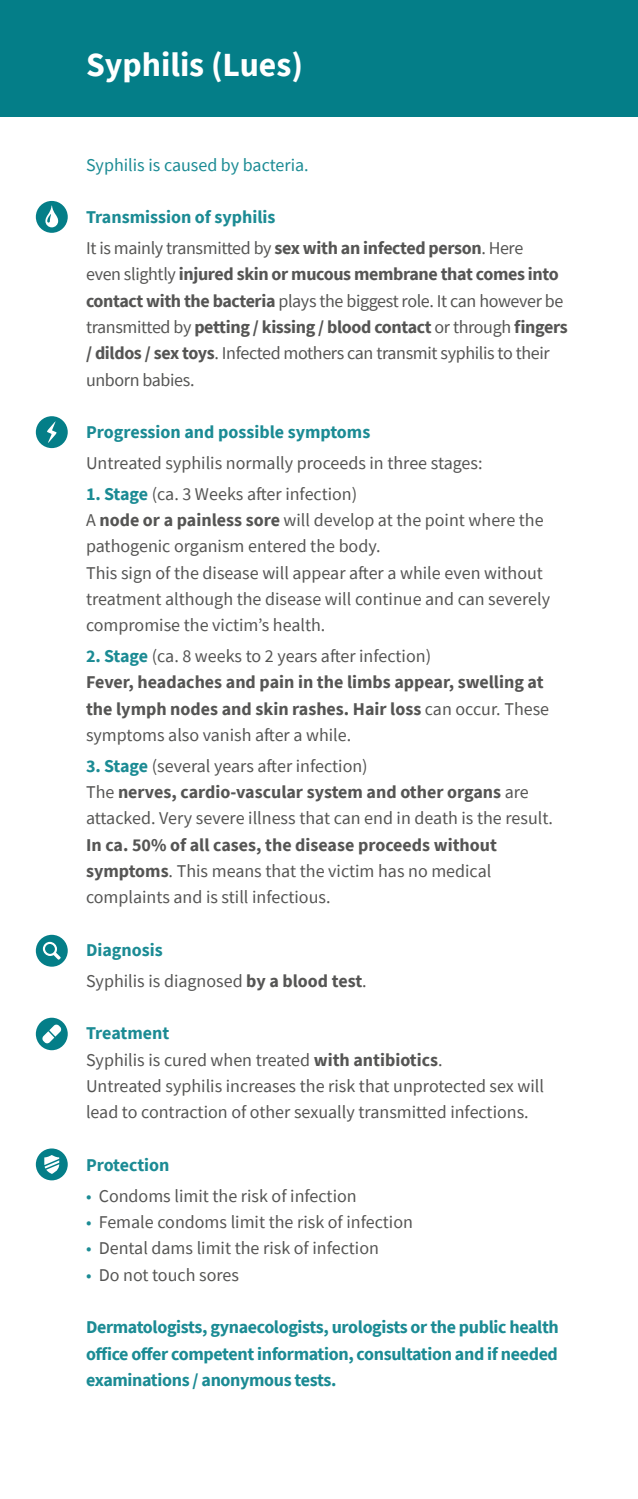
<style>
.page{position:relative;width:638px;height:1499px;background:#fff}
.page>*{position:absolute;margin:0;border:0;box-sizing:border-box;transform-origin:0 0}
.t1{font:700 33.75px "Source Sans Pro";color:#fff}
.t2{font:18px/26.3px "Source Sans Pro";color:#555554}
.t3{font:18px/26.3px "Source Sans Pro";letter-spacing:-.02em;color:#555554}
.t4{font:700 18px/26.3px "Source Sans Pro";color:#555554}
.t5{font:700 18px/26.3px "Source Sans Pro";letter-spacing:-.02em;color:#1b8b94;text-align:justify}
.t6{font:700 18px "Source Sans Pro";color:#1b8b94}
.t7{font:18px "Source Sans Pro";color:#1b8b94}
.s1{font-weight:700;color:#1b8b94}
.s2{font-weight:700}
.s3{color:#1b8b94}
.s4{font-weight:400}
</style>
<div class="page">
<div style="left:0;top:0;width:638px;height:117px;background:#047e88"></div>
<div style="left:36px;top:201px;width:32px;height:32px;background:#047e88;border-radius:50%"></div>
<svg style="left:45px;top:205px;width:13px;height:22px"></svg>
<div style="left:36px;top:416px;width:32px;height:32px;background:#047e88;border-radius:50%"></div>
<svg style="left:47px;top:421px;width:10px;height:22px"></svg>
<div style="left:36px;top:935px;width:32px;height:32px;background:#047e88;border-radius:50%"></div>
<svg style="left:43px;top:942px;width:18px;height:18px"></svg>
<div style="left:36px;top:1148px;width:32px;height:32px;background:#047e88;border-radius:50%"></div>
<svg style="left:44px;top:1155px;width:15px;height:19px"></svg>
<div style="left:36px;top:1018px;width:32px;height:32px;background:#047e88;border-radius:50%"></div>
<svg style="left:42px;top:1024px;width:19px;height:20px"></svg>
<h1 class="t1" style="left:86px;top:42px;width:218px">Syphilis (Lues)</h1>
<p class="t7" style="left:86px;top:153px;width:224px">Syphilis is caused by bacteria.</p>
<p class="t3" style="left:86px;top:202px;width:439px;line-height:30.8px"><span class="s1">Transmission of syphilis<br></span>It is mainly transmitted by <span class="s2">sex with an infected person</span>. Here</p>
<p class="t3" style="left:86px;top:261px;width:483px">even slightly <span class="s2">injured skin or mucous membrane that comes into contact with the bacteria</span> plays the biggest role. It can however be transmitted by <span class="s2">petting / kissing / blood contact</span> or through <span class="s2">fingers / dildos / sex toys</span>. Infected mothers can transmit syphilis to their unborn babies.</p>
<p class="t6" style="left:86px;top:420px;width:286px">Progression and possible symptoms</p>
<p class="t2" style="left:86px;top:450px;width:398px">Untreated syphilis normally proceeds in three stages:</p>
<p class="t2" style="left:86px;top:480px;width:465px"><span class="s1">1. Stage</span> (ca. 3 Weeks after infection)<br>A <span class="s2">node or a painless sore</span> will develop at the point where the pathogenic organism entered the body.<br>This sign of the disease will appear after a while even without treatment although the disease will continue and can severely compromise the victim’s health.</p>
<p class="t4" style="left:86px;top:642px;width:465px"><span class="s3">2. Stage</span> <span class="s4">(ca. 8 weeks to 2 years after infection)<br></span>Fever, headaches and pain in the limbs appear, swelling at the lymph nodes and skin rashes. Hair loss <span class="s4">can occur. These symptoms also vanish after a while.</span></p>
<p class="t2" style="left:86px;top:752px;width:468px"><span class="s1">3. Stage</span> (several years after infection)<br>The <span class="s2">nerves, cardio-vascular system and other organs</span> are attacked. Very severe illness that can end in death is the result.</p>
<p class="t2" style="left:86px;top:831px;width:412px"><span class="s2">In ca. 50% of all cases, the disease proceeds without symptoms</span>. This means that the victim has no medical complaints and is still infectious.</p>
<p class="t2" style="left:86px;top:934px;width:282px;line-height:30.8px"><span class="s1">Diagnosis<br></span>Syphilis is diagnosed <span class="s2">by a blood test</span>.</p>
<p class="t2" style="left:86px;top:1020px;width:459px"><span class="s1">Treatment<br></span>Syphilis is cured when treated <span class="s2">with antibiotics</span>.<br>Untreated syphilis increases the risk that unprotected sex will lead to contraction of other sexually transmitted infections.</p>
<p class="t6" style="left:86px;top:1153px;width:85px">Protection</p>
<p class="t2" style="left:86px;top:1182px;width:272px"><span class="s3">•</span> Condoms limit the risk of infection</p>
<p class="t2" style="left:86px;top:1209px;width:328px"><span class="s3">•</span> Female condoms limit the risk of infection</p>
<p class="t2" style="left:86px;top:1235px;width:294px"><span class="s3">•</span> Dental dams limit the risk of infection</p>
<p class="t2" style="left:86px;top:1261px;width:154px"><span class="s3">•</span> Do not touch sores</p>
<p class="t5" style="left:86px;top:1314px;width:474px">Dermatologists, gynaecologists, urologists or the public health office offer competent information, consultation and if needed examinations / anonymous tests.</p>
</div>
